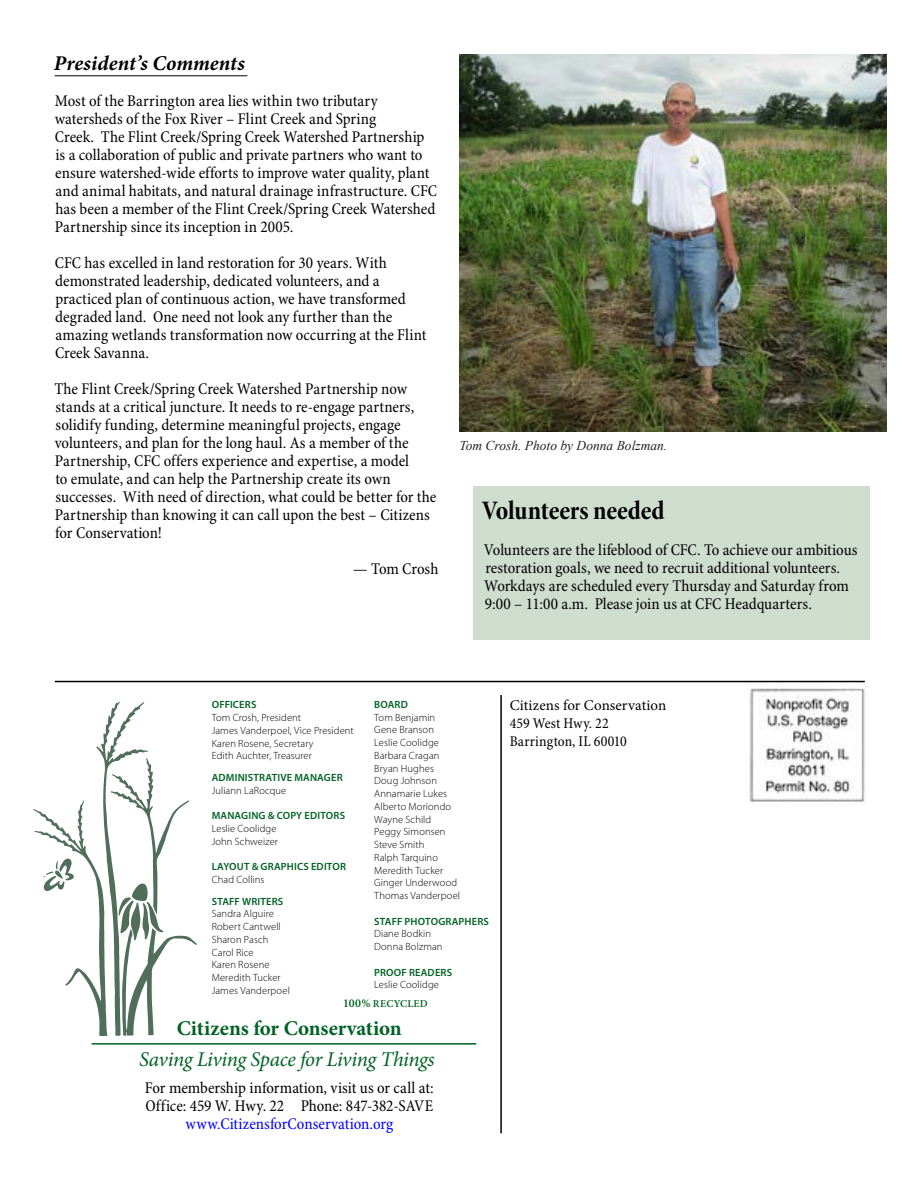
<style>
.page{position:relative;width:918px;height:1188px;background:#fff}
.page>*{position:absolute;margin:0;border:0;box-sizing:border-box;transform-origin:0 0}
.t1{font:27px "Minion Pro Bold Cn Subh";letter-spacing:-.01em;color:#000}
.t2{font:italic 21px "Minion Pro";letter-spacing:-.025em;color:#006225}
.t3{font:700 21px "Minion Pro";letter-spacing:-.005em;color:#006225}
.t4{font:italic 700 21px "Minion Pro";color:#000}
.t5{font:condensed 16.5px/18px "Minion Pro";color:#000}
.t6{font:condensed 16.5px "Minion Pro";color:#00f}
.t7{font:condensed 15px/18px "Minion Pro";letter-spacing:.005em;color:#000}
.t8{font:15px "Minion Pro";letter-spacing:.005em;color:#000}
.t9{font:italic 13.5px "Times New Roman";color:#222}
.t10{font:300 10.5px/12.8px "Myriad Pro";letter-spacing:.01em;color:#000}
.t11{font:600 10.5px "Myriad Pro";letter-spacing:.015em;color:#006225}
.t12{font:600 10.5px "Minion Pro";letter-spacing:.025em;color:#006225}
.s1{font-size:12px}
</style>
<div class="page">
<hr style="left:55px;top:681px;width:810px;height:1px;background:#000">
<hr style="left:500px;top:695px;width:2px;height:438px;background:#000">
<hr style="left:92px;top:1043px;width:384px;height:2px;background:#006225">
<svg style="left:33px;top:701px;width:164px;height:335px"></svg>
<img style="left:749px;top:688px;width:116px;height:115px">
<hr style="left:55px;top:75px;width:192px;height:1px;background:#000">
<img style="left:459px;top:54px;width:428px;height:378px">
<div style="left:473px;top:487px;width:397px;height:153px;background:#ceddce"></div>
<p class="t4" style="left:54px;top:48px;width:192px">President’s Comments</p>
<p class="t5" style="left:55px;top:92px;width:384px">Most of the Barrington area lies within two tributary watersheds of the Fox River – Flint Creek and Spring<br>Creek. The Flint Creek/Spring Creek Watershed Partnership is a collaboration of public and private partners who want to ensure watershed-wide efforts to improve water quality, plant and animal habitats, and natural drainage infrastructure. CFC has been a member of the Flint Creek/Spring Creek Watershed Partnership since its inception in 2005.</p>
<p class="t5" style="left:55px;top:254px;width:373px">CFC has excelled in land restoration for 30 years. With demonstrated leadership, dedicated volunteers, and a practiced plan of continuous action, we have transformed degraded land. One need not look any further than the amazing wetlands transformation now occurring at the Flint Creek Savanna.</p>
<p class="t5" style="left:54px;top:380px;width:383px">The Flint Creek/Spring Creek Watershed Partnership now stands at a critical juncture. It needs to re-engage partners, solidify funding, determine meaningful projects, engage volunteers, and plan for the long haul. As a member of the Partnership, CFC offers experience and expertise, a model<br>to emulate, and can help the Partnership create its own successes. With need of direction, what could be better for the Partnership than knowing it can call upon the best – Citizens for Conservation!</p>
<p class="t5" style="left:353px;top:560px;width:87px">— Tom Crosh</p>
<p class="t9" style="left:459px;top:436px;width:209px">Tom Crosh. Photo by Donna Bolzman.</p>
<h1 class="t1" style="left:482px;top:494px;width:184px">Volunteers needed</h1>
<p class="t5" style="left:484px;top:542px;width:375px">Volunteers are the lifeblood of CFC. To achieve our ambitious restoration goals, we need to recruit additional volunteers.<br>Workdays are scheduled every Thursday and Saturday from 9:00 – 11:00 a.m. Please join us at CFC Headquarters.</p>
<p class="t11" style="left:212px;top:698px;width:46px">OFFICERS</p>
<p class="t10" style="left:212px;top:711px;width:144px">Tom Crosh, President<br>James Vanderpoel, Vice President<br>Karen Rosene, Secretary<br>Edith Auchter, Treasurer</p>
<p class="t11" style="left:212px;top:771px;width:132px">ADMINISTRATIVE MANAGER</p>
<p class="t10" style="left:212px;top:784px;width:76px">Juliann LaRocque</p>
<p class="t11" style="left:212px;top:809px;width:135px">MANAGING &amp; COPY EDITORS</p>
<p class="t10" style="left:212px;top:822px;width:68px">Leslie Coolidge<br>John Schweizer</p>
<p class="t11" style="left:212px;top:860px;width:136px">LAYOUT &amp; GRAPHICS EDITOR</p>
<p class="t10" style="left:212px;top:873px;width:54px">Chad Collins</p>
<p class="t11" style="left:212px;top:895px;width:73px">STAFF WRITERS</p>
<p class="t10" style="left:212px;top:908px;width:80px">Sandra Alguire<br>Robert Cantwell<br>Sharon Pasch<br>Carol Rice<br>Karen Rosene<br>Meredith Tucker<br>James Vanderpoel</p>
<p class="t11" style="left:374px;top:698px;width:35px">BOARD</p>
<p class="t10" style="left:374px;top:711px;width:87px">Tom Benjamin<br>Gene Branson<br>Leslie Coolidge<br>Barbara Cragan<br>Bryan Hughes<br>Doug Johnson<br>Annamarie Lukes<br>Alberto Moriondo<br>Wayne Schild<br>Peggy Simonsen<br>Steve Smith<br>Ralph Tarquino<br>Meredith Tucker<br>Ginger Underwood<br>Thomas Vanderpoel</p>
<p class="t11" style="left:374px;top:914px;width:116px">STAFF PHOTOGRAPHERS</p>
<p class="t10" style="left:374px;top:927px;width:70px">Diane Bodkin<br>Donna Bolzman</p>
<p class="t11" style="left:374px;top:965px;width:79px">PROOF READERS</p>
<p class="t10" style="left:374px;top:978px;width:66px">Leslie Coolidge</p>
<p class="t12" style="left:343px;top:997px;width:86px"><span class="s1">100%</span> RECYCLED</p>
<p class="t3" style="left:177px;top:1013px;width:226px">Citizens for Conservation</p>
<p class="t2" style="left:139px;top:1045px;width:297px">Saving Living Space for Living Things</p>
<p class="t5" style="left:145px;top:1079px;width:291px">For membership information, visit us or call at:<br>Office: 459 W. Hwy. 22 Phone: 847-382-SAVE</p>
<p class="t6" style="left:186px;top:1114px;width:209px">www.CitizensforConservation.org</p>
<p class="t8" style="left:510px;top:695px;width:158px">Citizens for Conservation</p>
<p class="t7" style="left:510px;top:715px;width:118px">459 West Hwy. 22<br>Barrington, IL 60010</p>
</div>
